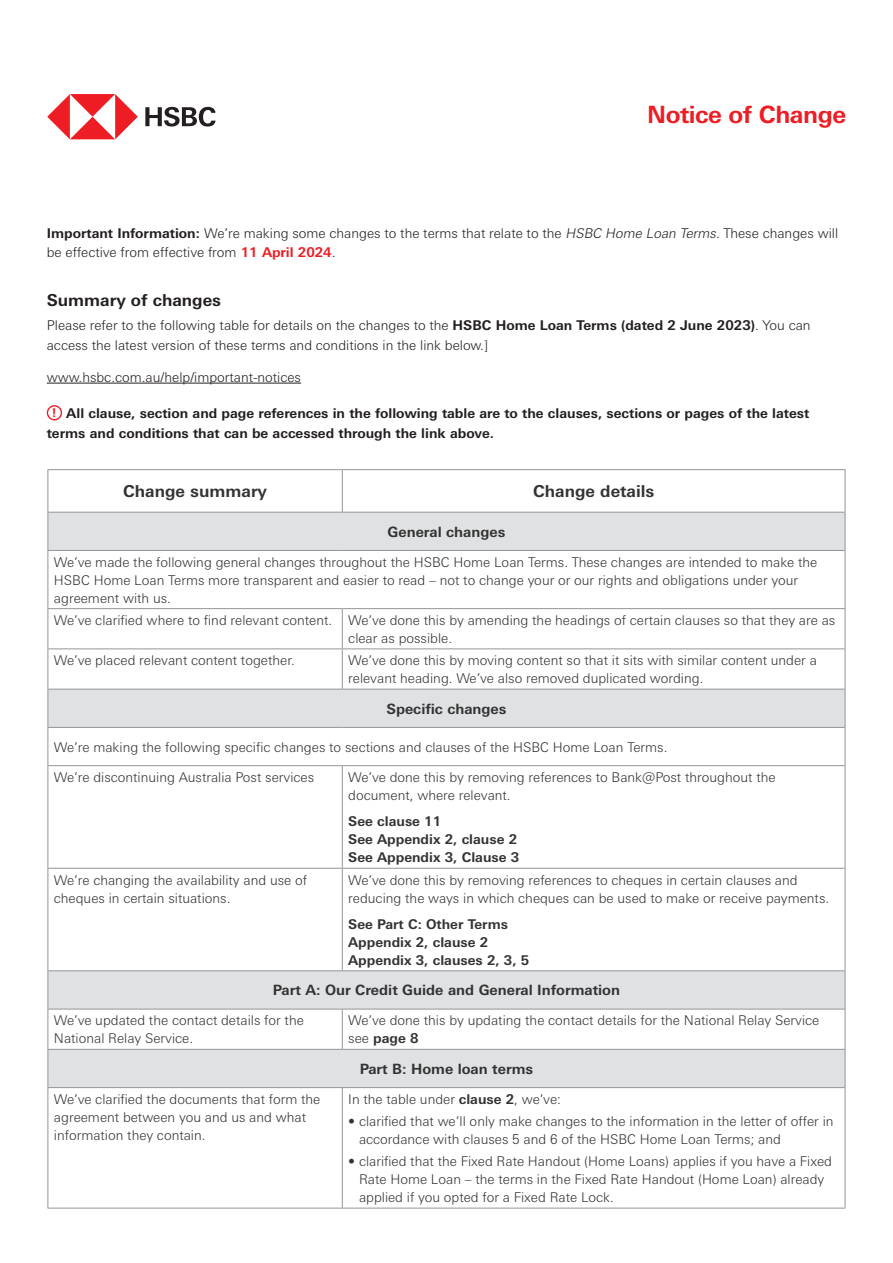
<style>
.page{position:relative;width:893px;height:1263px;background:#fff}
.page>*{position:absolute;margin:0;border:0;box-sizing:border-box;transform-origin:0 0}
.t1{font:700 23.85px "Univers Nextfor HSBC";letter-spacing:-.02em;color:#ee1d23}
.t2{font:700 16.5px "Univers Nextfor HSBC";color:#333}
.t3{font:700 16.5px "Univers Nextfor HSBC";color:#231f20}
.t4{font:700 14.25px "Univers Nextfor HSBC";color:#333}
.t5{font:300 13.5px/18px "Univers Nextfor HSBC";color:#333}
.t6{font:300 13.5px/19.5px "Univers Nextfor HSBC";color:#231f20}
.t7{font:700 13.5px/19.5px "Univers Nextfor HSBC";color:#231f20}
.t8{font:700 13.5px "Univers Nextfor HSBC";color:#333}
.t9{font:700 12.15px "Univers Nextfor HSBC";color:#ee1d23}
.s1{font-weight:700}
.s2{font-style:italic}
.s3{font-weight:700;color:#ee1d23}
</style>
<div class="page">
<hr style="left:47px;top:383px;width:254px;height:1px;background:#231f20">
<div style="left:47px;top:405px;width:15px;height:15px;border:1px solid #ee1d23;border-radius:50%"></div>
<svg style="left:47px;top:94px;width:91px;height:45px"></svg>
<svg style="left:145px;top:107px;width:71px;height:20px"></svg>
<svg style="left:49px;top:513px;width:796px;height:574px"></svg>
<div style="left:48px;top:727px;width:797px;height:39px;background:#fff"></div>
<hr style="left:48px;top:512px;width:1px;height:38px;background:#939598">
<hr style="left:845px;top:512px;width:1px;height:38px;background:#939598">
<hr style="left:48px;top:550px;width:294px;height:1px;background:#939598">
<hr style="left:48px;top:551px;width:1px;height:57px;background:#939598">
<hr style="left:342px;top:550px;width:503px;height:1px;background:#939598">
<hr style="left:845px;top:551px;width:1px;height:57px;background:#939598">
<hr style="left:48px;top:608px;width:294px;height:1px;background:#939598">
<hr style="left:48px;top:609px;width:1px;height:39px;background:#939598">
<hr style="left:342px;top:608px;width:503px;height:1px;background:#939598">
<hr style="left:342px;top:609px;width:1px;height:39px;background:#939598">
<hr style="left:845px;top:609px;width:1px;height:39px;background:#939598">
<hr style="left:48px;top:648px;width:294px;height:1px;background:#939598">
<hr style="left:48px;top:649px;width:1px;height:40px;background:#939598">
<hr style="left:342px;top:648px;width:503px;height:1px;background:#939598">
<hr style="left:342px;top:649px;width:1px;height:40px;background:#939598">
<hr style="left:845px;top:649px;width:1px;height:40px;background:#939598">
<hr style="left:48px;top:689px;width:294px;height:1px;background:#939598">
<hr style="left:48px;top:689px;width:1px;height:38px;background:#939598">
<hr style="left:342px;top:689px;width:503px;height:1px;background:#939598">
<hr style="left:845px;top:689px;width:1px;height:38px;background:#939598">
<hr style="left:48px;top:727px;width:294px;height:1px;background:#939598">
<hr style="left:48px;top:728px;width:1px;height:37px;background:#939598">
<hr style="left:342px;top:727px;width:503px;height:1px;background:#939598">
<hr style="left:845px;top:728px;width:1px;height:37px;background:#939598">
<hr style="left:48px;top:765px;width:294px;height:1px;background:#939598">
<hr style="left:48px;top:766px;width:1px;height:102px;background:#939598">
<hr style="left:342px;top:765px;width:503px;height:1px;background:#939598">
<hr style="left:342px;top:766px;width:1px;height:102px;background:#939598">
<hr style="left:845px;top:766px;width:1px;height:102px;background:#939598">
<hr style="left:48px;top:868px;width:294px;height:1px;background:#939598">
<hr style="left:48px;top:869px;width:1px;height:101px;background:#939598">
<hr style="left:342px;top:868px;width:503px;height:1px;background:#939598">
<hr style="left:342px;top:869px;width:1px;height:101px;background:#939598">
<hr style="left:845px;top:869px;width:1px;height:101px;background:#939598">
<hr style="left:48px;top:970px;width:294px;height:1px;background:#939598">
<hr style="left:48px;top:971px;width:1px;height:38px;background:#939598">
<hr style="left:342px;top:970px;width:503px;height:1px;background:#939598">
<hr style="left:845px;top:971px;width:1px;height:38px;background:#939598">
<hr style="left:48px;top:1009px;width:294px;height:1px;background:#939598">
<hr style="left:48px;top:1009px;width:1px;height:40px;background:#939598">
<hr style="left:342px;top:1009px;width:503px;height:1px;background:#939598">
<hr style="left:342px;top:1009px;width:1px;height:40px;background:#939598">
<hr style="left:845px;top:1009px;width:1px;height:40px;background:#939598">
<hr style="left:48px;top:1049px;width:294px;height:1px;background:#939598">
<hr style="left:48px;top:1050px;width:1px;height:37px;background:#939598">
<hr style="left:342px;top:1049px;width:503px;height:1px;background:#939598">
<hr style="left:845px;top:1050px;width:1px;height:37px;background:#939598">
<hr style="left:48px;top:1087px;width:294px;height:1px;background:#939598">
<hr style="left:48px;top:1088px;width:1px;height:120px;background:#939598">
<hr style="left:342px;top:1087px;width:503px;height:1px;background:#939598">
<hr style="left:342px;top:1088px;width:1px;height:120px;background:#939598">
<hr style="left:845px;top:1088px;width:1px;height:120px;background:#939598">
<hr style="left:48px;top:1208px;width:294px;height:1px;background:#939598">
<hr style="left:342px;top:1208px;width:503px;height:1px;background:#939598">
<hr style="left:48px;top:469px;width:294px;height:1px;background:#939598">
<hr style="left:48px;top:470px;width:1px;height:42px;background:#939598">
<hr style="left:342px;top:469px;width:503px;height:1px;background:#939598">
<hr style="left:342px;top:470px;width:1px;height:42px;background:#939598">
<hr style="left:845px;top:470px;width:1px;height:42px;background:#939598">
<hr style="left:48px;top:512px;width:294px;height:1px;background:#939598">
<hr style="left:342px;top:512px;width:503px;height:1px;background:#939598">
<p class="t1" style="left:647px;top:97px;width:200px">Notice of Change</p>
<p class="t6" style="left:47px;top:222px;width:793px"><span class="s1">Important Information:</span> We’re making some changes to the terms that relate to the <span class="s2">HSBC Home Loan Terms</span>. These changes will be effective from effective from <span class="s3">11 April 2024</span>.</p>
<p class="t3" style="left:47px;top:289px;width:176px">Summary of changes</p>
<p class="t6" style="left:47px;top:315px;width:765px">Please refer to the following table for details on the changes to the <span class="s1">HSBC Home Loan Terms (dated 2 June 2023)</span>. You can access the latest version of these terms and conditions in the link below.]</p>
<p class="t6" style="left:47px;top:366px;width:256px">www.hsbc.com.au/help/important-notices</p>
<p class="t9" style="left:52px;top:404px;width:6px">!</p>
<p class="t7" style="left:47px;top:403px;width:764px;text-indent:20px">All clause, section and page references in the following table are to the clauses, sections or pages of the latest terms and conditions that can be accessed through the link above.</p>
<p class="t2" style="left:123px;top:480px;width:145px">Change summary</p>
<p class="t2" style="left:533px;top:480px;width:123px">Change details</p>
<p class="t4" style="left:388px;top:521px;width:119px">General changes</p>
<p class="t5" style="left:54px;top:552px;width:765px">We’ve made the following general changes throughout the HSBC Home Loan Terms. These changes are intended to make the<br>HSBC Home Loan Terms more transparent and easier to read – not to change your or our rights and obligations under your agreement with us.</p>
<p class="t5" style="left:54px;top:610px;width:280px">We’ve clarified where to find relevant content.</p>
<p class="t5" style="left:348px;top:610px;width:489px">We’ve done this by amending the headings of certain clauses so that they are as clear as possible.</p>
<p class="t5" style="left:54px;top:650px;width:242px">We’ve placed relevant content together.</p>
<p class="t5" style="left:348px;top:650px;width:470px">We’ve done this by moving content so that it sits with similar content under a relevant heading. We’ve also removed duplicated wording.</p>
<p class="t4" style="left:386px;top:698px;width:122px">Specific changes</p>
<p class="t5" style="left:54px;top:737px;width:615px">We’re making the following specific changes to sections and clauses of the HSBC Home Loan Terms.</p>
<p class="t5" style="left:54px;top:767px;width:262px">We’re discontinuing Australia Post services</p>
<p class="t5" style="left:348px;top:767px;width:429px">We’ve done this by removing references to Bank@Post throughout the document, where relevant.</p>
<p class="t8" style="left:348px;top:812px;width:94px">See clause 11</p>
<p class="t8" style="left:348px;top:830px;width:170px">See Appendix 2, clause 2</p>
<p class="t8" style="left:348px;top:848px;width:172px">See Appendix 3, Clause 3</p>
<p class="t5" style="left:54px;top:870px;width:255px">We’re changing the availability and use of cheques in certain situations.</p>
<p class="t5" style="left:348px;top:870px;width:482px">We’ve done this by removing references to cheques in certain clauses and reducing the ways in which cheques can be used to make or receive payments.</p>
<p class="t8" style="left:348px;top:914px;width:161px">See Part C: Other Terms</p>
<p class="t8" style="left:348px;top:932px;width:141px">Appendix 2, clause 2</p>
<p class="t8" style="left:348px;top:950px;width:183px">Appendix 3, clauses 2, 3, 5</p>
<p class="t4" style="left:273px;top:980px;width:349px">Part A: Our Credit Guide and General Information</p>
<p class="t5" style="left:54px;top:1011px;width:251px">We’ve updated the contact details for the<br>National Relay Service.</p>
<p class="t5" style="left:348px;top:1011px;width:473px">We’ve done this by updating the contact details for the National Relay Service see <span class="s1">page 8</span></p>
<p class="t4" style="left:360px;top:1059px;width:175px">Part B: Home loan terms</p>
<p class="t5" style="left:54px;top:1089px;width:268px">We’ve clarified the documents that form the agreement between you and us and what information they contain.</p>
<p class="t5" style="left:348px;top:1089px;width:214px">In the table under <span class="s1">clause 2</span>, we’ve:</p>
<p class="t5" style="left:359px;top:1111px;width:476px;text-indent:-11px">• clarified that we’ll only make changes to the information in the letter of offer in accordance with clauses 5 and 6 of the HSBC Home Loan Terms; and</p>
<p class="t5" style="left:359px;top:1151px;width:474px;text-indent:-11px">• clarified that the Fixed Rate Handout (Home Loans) applies if you have a Fixed<br>Rate Home Loan – the terms in the Fixed Rate Handout (Home Loan) already applied if you opted for a Fixed Rate Lock.</p>
</div>
